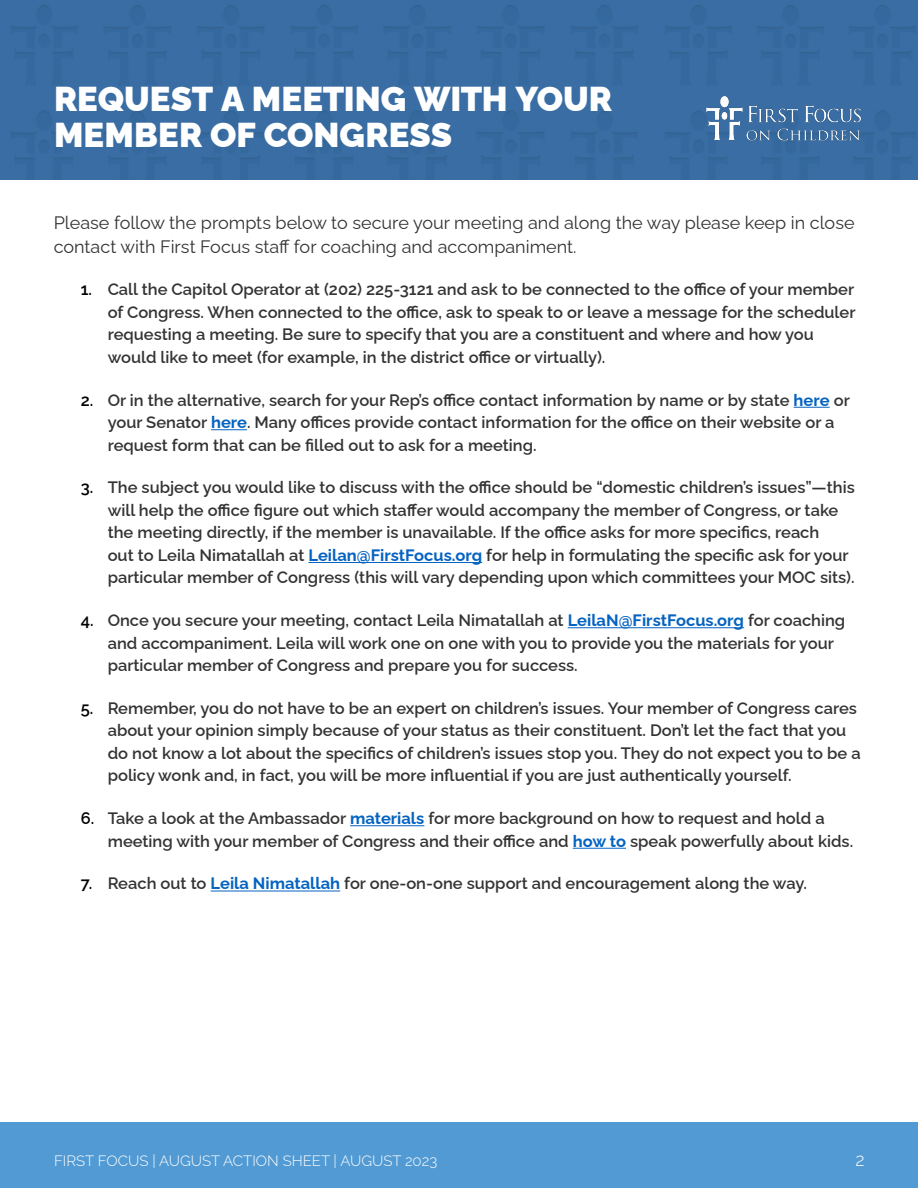
<style>
.page{position:relative;width:918px;height:1188px;background:#fff}
.page>*{position:absolute;margin:0;border:0;box-sizing:border-box;transform-origin:0 0}
.t1{font:900 34.5px/36px "Raleway";color:#fff}
.t2{font:18px/24px "Raleway";color:#333}
.t3{font:300 18px "Raleway";color:#fff}
.t4{font:600 16.5px/22.5px "Raleway";color:#333}
.t5{font:300 15px "Raleway";color:#fff}
.s1{color:#000}
.s2{font-weight:700;color:#0563c1}
</style>
<div class="page">
<div style="left:0;top:1122px;width:918px;height:66px;background:#519ad4"></div>
<div style="left:0;top:0;width:918px;height:179px;background:#396da3"></div>
<img style="left:702px;top:96px;width:161px;height:47px">
<hr style="left:794px;top:407px;width:36px;height:1px;background:#0563c1">
<hr style="left:211px;top:429px;width:36px;height:1px;background:#0563c1">
<hr style="left:309px;top:562px;width:173px;height:1px;background:#0563c1">
<hr style="left:568px;top:627px;width:176px;height:1px;background:#0563c1">
<hr style="left:350px;top:825px;width:74px;height:1px;background:#0563c1">
<hr style="left:573px;top:848px;width:53px;height:1px;background:#0563c1">
<hr style="left:211px;top:891px;width:129px;height:1px;background:#0563c1">
<h1 class="t1" style="left:54px;top:77px;width:560px">REQUEST A MEETING WITH YOUR<br>MEMBER OF CONGRESS</h1>
<p class="t2" style="left:54px;top:208px;width:802px">Please follow the prompts below to secure your meeting and along the way please keep in close contact with First Focus staff for coaching and accompaniment.</p>
<p class="t4" style="left:108px;top:276px;width:749px;text-indent:-27px"><span class="s1">1.</span> Call the Capitol Operator at (202) 225-3121 and ask to be connected to the office of your member of Congress. When connected to the office, ask to speak to or leave a message for the scheduler requesting a meeting. Be sure to specify that you are a constituent and where and how you would like to meet (for example, in the district office or virtually).</p>
<p class="t4" style="left:108px;top:387px;width:744px;text-indent:-27px"><span class="s1">2.</span> Or in the alternative, search for your Rep’s office contact information by name or by state <span class="s2">here</span> or your Senator <span class="s2">here</span>. Many offices provide contact information for the office on their website or a request form that can be filled out to ask for a meeting.</p>
<p class="t4" style="left:108px;top:474px;width:749px;text-indent:-27px"><span class="s1">3.</span> The subject you would like to discuss with the office should be “domestic children’s issues”—this will help the office figure out which staffer would accompany the member of Congress, or take the meeting directly, if the member is unavailable. If the office asks for more specifics, reach<br>out to Leila Nimatallah at <span class="s2">Leilan@FirstFocus.org</span> for help in formulating the specific ask for your particular member of Congress (this will vary depending upon which committees your MOC sits).</p>
<p class="t4" style="left:108px;top:607px;width:739px;text-indent:-27px"><span class="s1">4.</span> Once you secure your meeting, contact Leila Nimatallah at <span class="s2">LeilaN@FirstFocus.org</span> for coaching and accompaniment. Leila will work one on one with you to provide you the materials for your particular member of Congress and prepare you for success.</p>
<p class="t4" style="left:108px;top:695px;width:755px;text-indent:-27px"><span class="s1">5.</span> Remember, you do not have to be an expert on children’s issues. Your member of Congress cares about your opinion simply because of your status as their constituent. Don’t let the fact that you do not know a lot about the specifics of children’s issues stop you. They do not expect you to be a policy wonk and, in fact, you will be more influential if you are just authentically yourself.</p>
<p class="t4" style="left:108px;top:805px;width:747px;text-indent:-27px"><span class="s1">6.</span> Take a look at the Ambassador <span class="s2">materials</span> for more background on how to request and hold a meeting with your member of Congress and their office and <span class="s2">how to</span> speak powerfully about kids.</p>
<p class="t4" style="left:81px;top:871px;width:728px"><span class="s1">7.</span> Reach out to <span class="s2">Leila Nimatallah</span> for one-on-one support and encouragement along the way.</p>
<p class="t5" style="left:54px;top:1149px;width:385px">FIRST FOCUS | AUGUST ACTION SHEET | AUGUST 2023</p>
<p class="t3" style="left:855px;top:1146px;width:11px">2</p>
</div>
